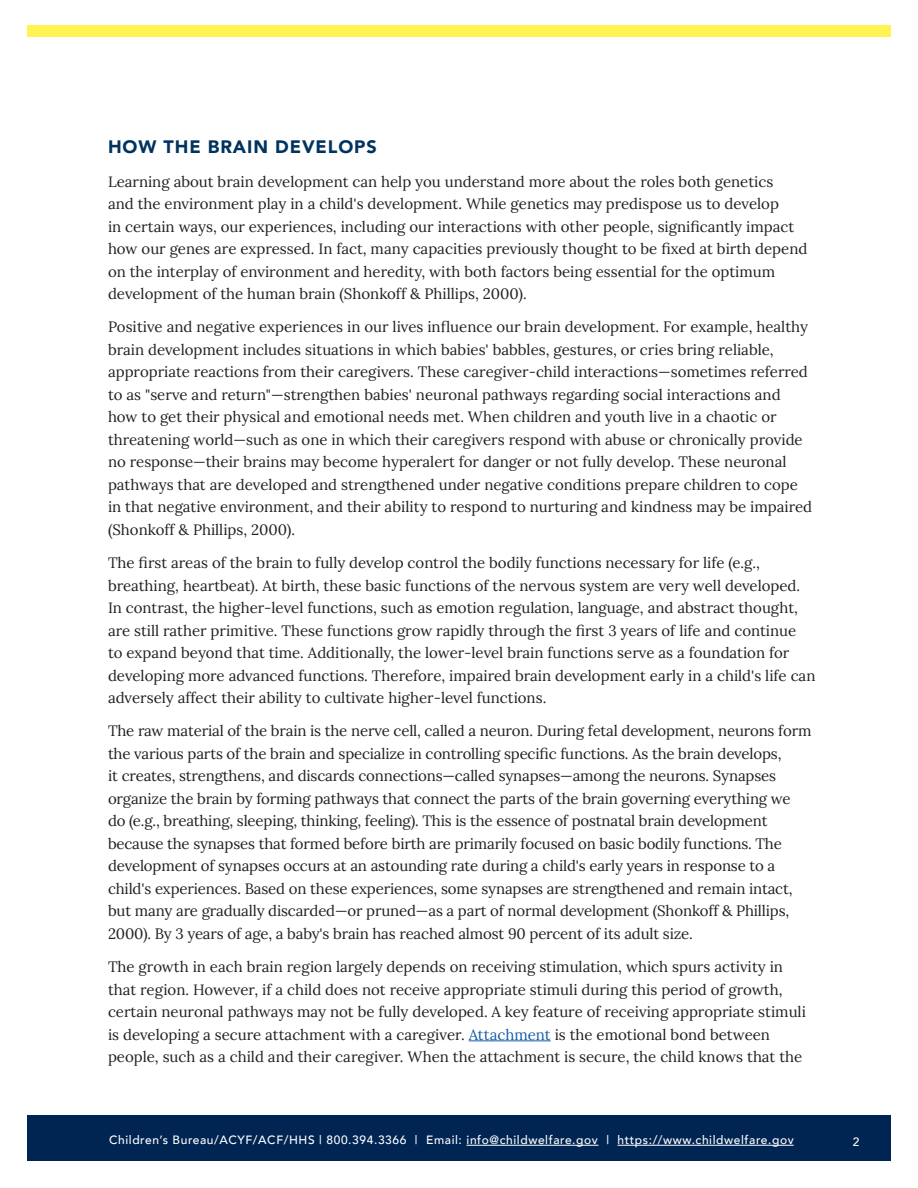
<style>
.page{position:relative;width:918px;height:1188px;background:#fff}
.page>*{position:absolute;margin:0;border:0;box-sizing:border-box;transform-origin:0 0}
.t1{font:900 18px "Avenir";letter-spacing:.05em;color:#00335f}
.t2{font:15px/22.5px "Lora";color:#231f20}
.t3{font:500 12px "Avenir";letter-spacing:.05em;color:#fff}
.s1{color:#175daa}
</style>
<div class="page">
<div style="left:27px;top:1116px;width:864px;height:45px;background:#002552"></div>
<hr style="left:467px;top:1145px;width:132px;height:1px;background:#fff">
<hr style="left:618px;top:1145px;width:176px;height:1px;background:#fff">
<div style="left:27px;top:26px;width:864px;height:12px;background:#fff454"></div>
<hr style="left:469px;top:1040px;width:82px;height:1px;background:#175daa">
<h2 class="t1" style="left:108px;top:132px;width:270px">HOW THE BRAIN DEVELOPS</h2>
<p class="t2" style="left:108px;top:169px;width:701px">Learning about brain development can help you understand more about the roles both genetics<br>and the environment play in a child's development. While genetics may predispose us to develop<br>in certain ways, our experiences, including our interactions with other people, significantly impact how our genes are expressed. In fact, many capacities previously thought to be fixed at birth depend on the interplay of environment and heredity, with both factors being essential for the optimum development of the human brain (Shonkoff &amp; Phillips, 2000).</p>
<p class="t2" style="left:108px;top:315px;width:706px">Positive and negative experiences in our lives influence our brain development. For example, healthy brain development includes situations in which babies' babbles, gestures, or cries bring reliable, appropriate reactions from their caregivers. These caregiver-child interactions—sometimes referred to as "serve and return"—strengthen babies' neuronal pathways regarding social interactions and how to get their physical and emotional needs met. When children and youth live in a chaotic or threatening world—such as one in which their caregivers respond with abuse or chronically provide no response—their brains may become hyperalert for danger or not fully develop. These neuronal pathways that are developed and strengthened under negative conditions prepare children to cope in that negative environment, and their ability to respond to nurturing and kindness may be impaired (Shonkoff &amp; Phillips, 2000).</p>
<p class="t2" style="left:108px;top:551px;width:709px">The first areas of the brain to fully develop control the bodily functions necessary for life (e.g., breathing, heartbeat). At birth, these basic functions of the nervous system are very well developed.<br>In contrast, the higher-level functions, such as emotion regulation, language, and abstract thought, are still rather primitive. These functions grow rapidly through the first 3 years of life and continue<br>to expand beyond that time. Additionally, the lower-level brain functions serve as a foundation for developing more advanced functions. Therefore, impaired brain development early in a child's life can adversely affect their ability to cultivate higher-level functions.</p>
<p class="t2" style="left:108px;top:719px;width:705px">The raw material of the brain is the nerve cell, called a neuron. During fetal development, neurons form the various parts of the brain and specialize in controlling specific functions. As the brain develops,<br>it creates, strengthens, and discards connections—called synapses—among the neurons. Synapses organize the brain by forming pathways that connect the parts of the brain governing everything we do (e.g., breathing, sleeping, thinking, feeling). This is the essence of postnatal brain development because the synapses that formed before birth are primarily focused on basic bodily functions. The development of synapses occurs at an astounding rate during a child's early years in response to a child's experiences. Based on these experiences, some synapses are strengthened and remain intact, but many are gradually discarded—or pruned—as a part of normal development (Shonkoff &amp; Phillips, 2000). By 3 years of age, a baby's brain has reached almost 90 percent of its adult size.</p>
<p class="t2" style="left:108px;top:955px;width:699px">The growth in each brain region largely depends on receiving stimulation, which spurs activity in that region. However, if a child does not receive appropriate stimuli during this period of growth, certain neuronal pathways may not be fully developed. A key feature of receiving appropriate stimuli is developing a secure attachment with a caregiver. <span class="s1">Attachment</span> is the emotional bond between people, such as a child and their caregiver. When the attachment is secure, the child knows that the</p>
<p class="t3" style="left:109px;top:1130px;width:686px">Children’s Bureau/ACYF/ACF/HHS | 800.394.3366 | Email: info@childwelfare.gov | https://www.childwelfare.gov</p>
<p class="t3" style="left:853px;top:1131px;width:8px">2</p>
</div>
